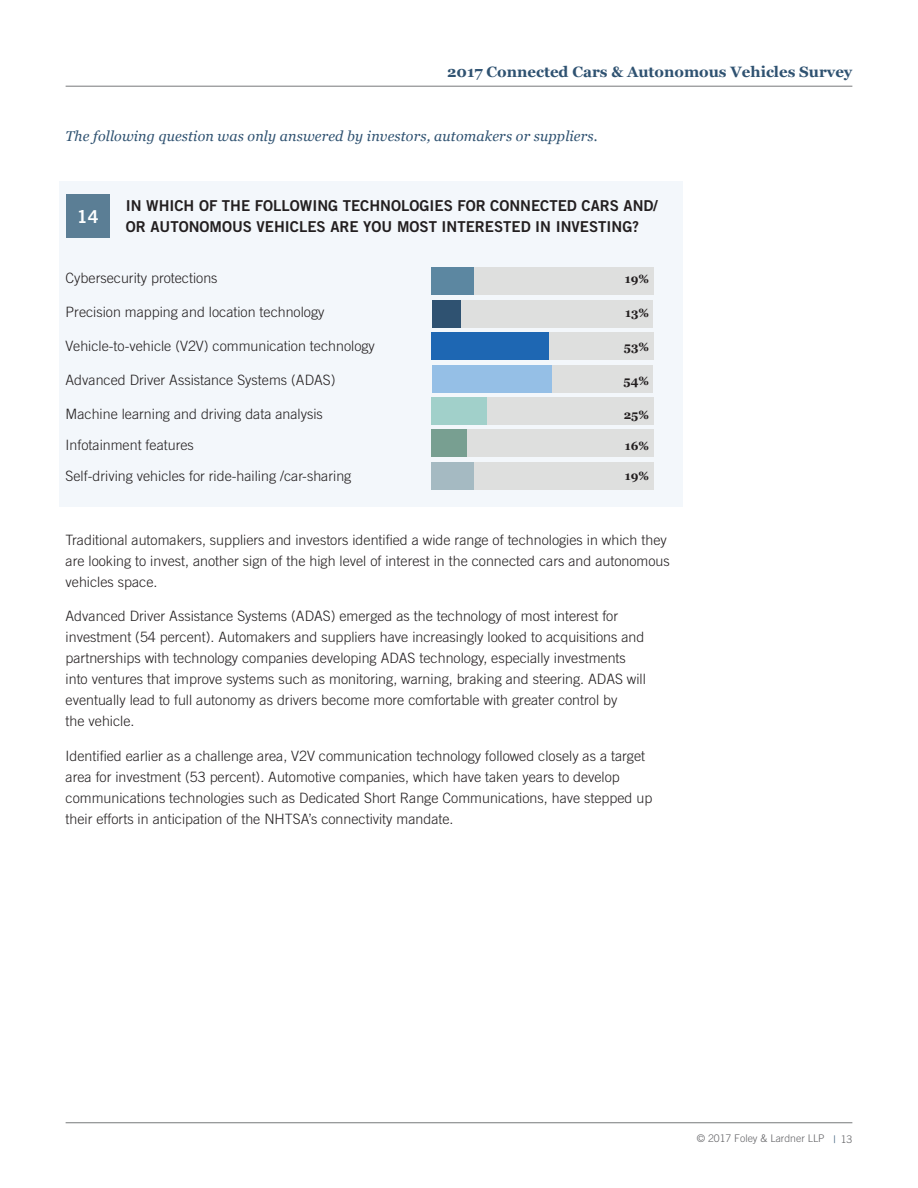
<style>
.page{position:relative;width:918px;height:1188px;background:#fff}
.page>*{position:absolute;margin:0;border:0;box-sizing:border-box;transform-origin:0 0}
.t1{font:17.7px "Trade Gothic LT Std Bd 2";color:#fff}
.t2{font:15px/21px "Trade Gothic LT Std Bd 2";color:#231f20}
.t3{font:700 15px "Georgia";color:#2f5271}
.t4{font:300 14.25px/21px "Trade Gothic LT Std";color:#231f20}
.t5{font:italic 14.25px "Georgia";letter-spacing:.01em;color:#2f5271}
.t6{font:700 12px "Georgia";color:#231f20}
.t7{font:300 10.5px "Trade Gothic LT Std";color:#636366}
.s1{color:#2f5271}
</style>
<div class="page">
<hr style="left:66px;top:1122px;width:786px;height:1px;background:#545759">
<hr style="left:66px;top:86px;width:786px;height:1px;background:#545759">
<div style="left:59px;top:181px;width:624px;height:326px;background:#f3f7fb"></div>
<div style="left:474px;top:268px;width:179px;height:27px;background:#dedfde"></div>
<div style="left:460px;top:300px;width:193px;height:28px;background:#dedfde"></div>
<div style="left:549px;top:332px;width:104px;height:28px;background:#dedfde"></div>
<div style="left:551px;top:365px;width:102px;height:27px;background:#dedfde"></div>
<div style="left:487px;top:397px;width:166px;height:28px;background:#dedfde"></div>
<div style="left:467px;top:429px;width:186px;height:28px;background:#dedfde"></div>
<div style="left:474px;top:462px;width:179px;height:27px;background:#dedfde"></div>
<div style="left:432px;top:268px;width:42px;height:27px;background:#5c87a1"></div>
<div style="left:432px;top:300px;width:28px;height:28px;background:#2f5271"></div>
<div style="left:432px;top:332px;width:117px;height:28px;background:#1e67b3"></div>
<div style="left:432px;top:365px;width:119px;height:27px;background:#95bfe6"></div>
<div style="left:432px;top:397px;width:55px;height:28px;background:#a1d0ca"></div>
<div style="left:432px;top:429px;width:35px;height:28px;background:#789f91"></div>
<div style="left:432px;top:462px;width:42px;height:27px;background:#a5bac2"></div>
<div style="left:66px;top:194px;width:44px;height:44px;background:#5b7e95"></div>
<p class="t3" style="left:447px;top:60px;width:407px">2017 Connected Cars &amp; Autonomous Vehicles Survey</p>
<p class="t5" style="left:66px;top:126px;width:534px">The following question was only answered by investors, automakers or suppliers.</p>
<p class="t1" style="left:77px;top:205px;width:23px">14</p>
<p class="t2" style="left:126px;top:195px;width:534px">IN WHICH OF THE FOLLOWING TECHNOLOGIES FOR CONNECTED CARS AND/<br>OR AUTONOMOUS VEHICLES ARE YOU MOST INTERESTED IN INVESTING?</p>
<p class="t4" style="left:66px;top:267px;width:153px">Cybersecurity protections</p>
<p class="t6" style="left:625px;top:270px;width:26px">19%</p>
<p class="t4" style="left:66px;top:301px;width:260px">Precision mapping and location technology</p>
<p class="t6" style="left:625px;top:304px;width:25px">13%</p>
<p class="t4" style="left:66px;top:335px;width:311px">Vehicle-to-vehicle (V2V) communication technology</p>
<p class="t6" style="left:624px;top:338px;width:27px">53%</p>
<p class="t4" style="left:66px;top:369px;width:271px">Advanced Driver Assistance Systems (ADAS)</p>
<p class="t6" style="left:624px;top:371px;width:27px">54%</p>
<p class="t4" style="left:66px;top:403px;width:259px">Machine learning and driving data analysis</p>
<p class="t6" style="left:624px;top:405px;width:27px">25%</p>
<p class="t4" style="left:66px;top:434px;width:130px">Infotainment features</p>
<p class="t6" style="left:625px;top:436px;width:26px">16%</p>
<p class="t4" style="left:66px;top:465px;width:287px">Self-driving vehicles for ride-hailing /car-sharing</p>
<p class="t6" style="left:625px;top:467px;width:26px">19%</p>
<p class="t4" style="left:66px;top:529px;width:606px">Traditional automakers, suppliers and investors identified a wide range of technologies in which they are looking to invest, another sign of the high level of interest in the connected cars and autonomous vehicles space.</p>
<p class="t4" style="left:66px;top:606px;width:582px">Advanced Driver Assistance Systems (ADAS) emerged as the technology of most interest for investment (54 percent). Automakers and suppliers have increasingly looked to acquisitions and partnerships with technology companies developing ADAS technology, especially investments into ventures that improve systems such as monitoring, warning, braking and steering. ADAS will eventually lead to full autonomy as drivers become more comfortable with greater control by<br>the vehicle.</p>
<p class="t4" style="left:66px;top:745px;width:588px">Identified earlier as a challenge area, V2V communication technology followed closely as a target area for investment (53 percent). Automotive companies, which have taken years to develop communications technologies such as Dedicated Short Range Communications, have stepped up their efforts in anticipation of the NHTSA’s connectivity mandate.</p>
<p class="t7" style="left:697px;top:1132px;width:157px">© 2017 Foley &amp; Lardner LLP <span class="s1">|</span> 13</p>
</div>
